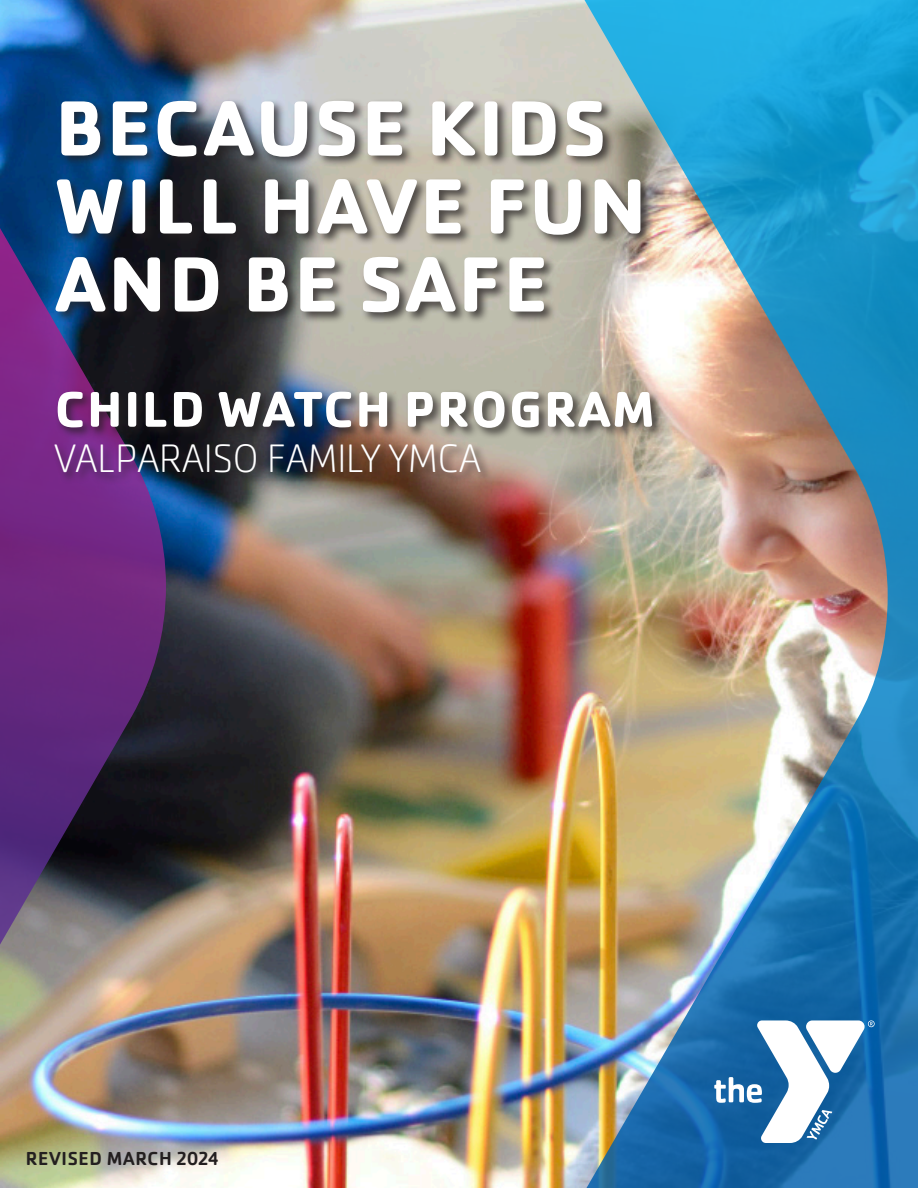
<style>
.page{position:relative;width:918px;height:1188px;background:#fff}
.page>*{position:absolute;margin:0;border:0;box-sizing:border-box;transform-origin:0 0}
.t1{font:700 81px/78px "Cachet Pro";letter-spacing:.035em;color:#fff}
.t2{font:700 52.05px "Cachet Pro";letter-spacing:.035em;color:#fff}
.t3{font:200 41.25px "Cachet Pro";color:#fff}
.t4{font:500 19.5px "Cachet Pro";letter-spacing:.035em;color:#231f20}
</style>
<div class="page">
<img style="left:166px;top:0;width:357px;height:1188px">
<img style="left:0;top:0;width:166px;height:1188px">
<img style="left:523px;top:0;width:395px;height:1188px">
<div style="left:53px;top:98px;width:600px;height:226px;background:#231f20;opacity:.75"></div>
<div style="left:52px;top:388px;width:612px;height:97px;background:#231f20;opacity:.75"></div>
<svg style="left:714px;top:1020px;width:161px;height:123px"></svg>
<p class="t1" style="left:55px;top:89px;width:592px">BECAUSE KIDS<br>WILL HAVE FUN<br>AND BE SAFE</p>
<p class="t2" style="left:55px;top:377px;width:601px">CHILD WATCH PROGRAM</p>
<p class="t3" style="left:54px;top:435px;width:429px">VALPARAISO FAMILY YMCA</p>
<p class="t4" style="left:26px;top:1147px;width:194px">REVISED MARCH 2024</p>
</div>
